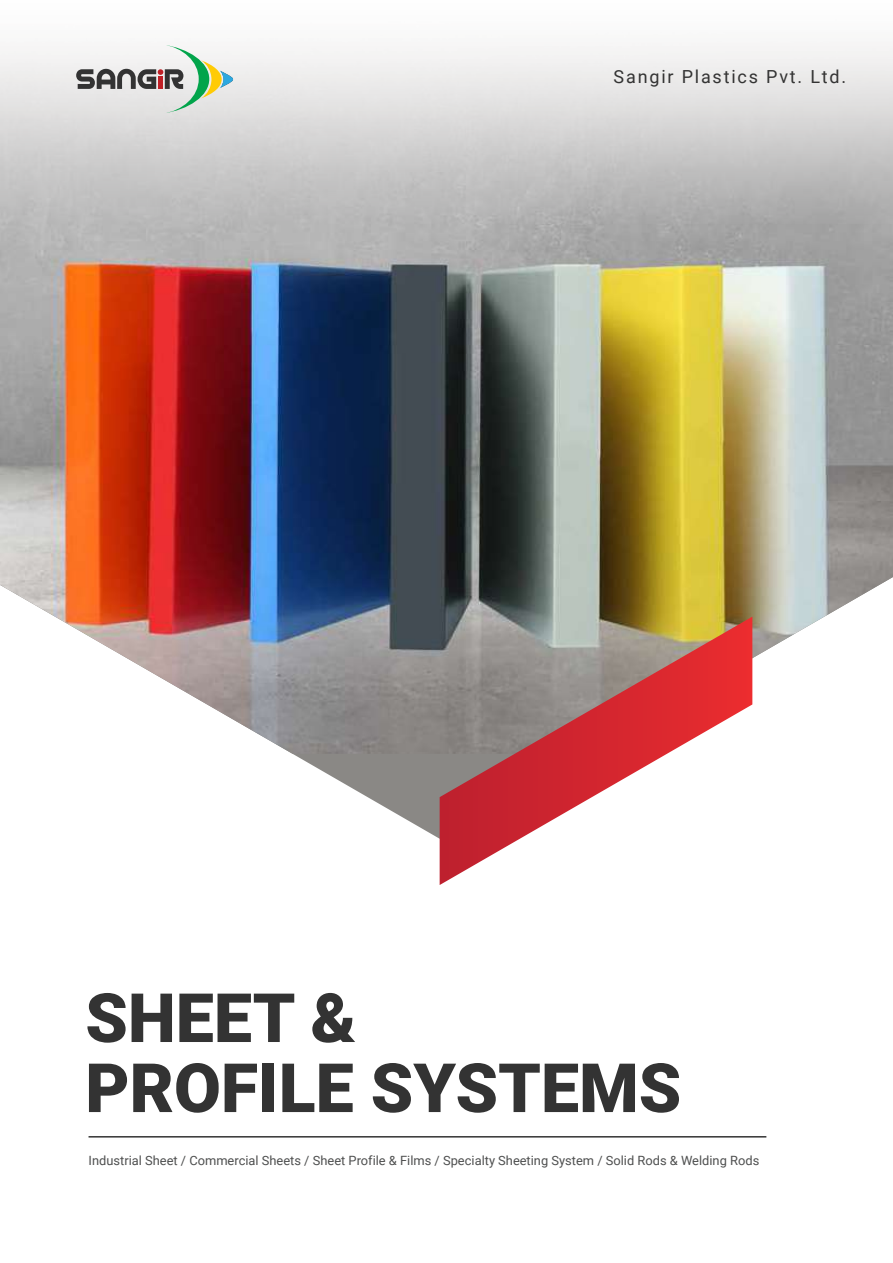
<style>
.page{position:relative;width:893px;height:1263px;background:#fff}
.page>*{position:absolute;margin:0;border:0;box-sizing:border-box;transform-origin:0 0}
.t1{font:900 68.1px/70.1px "Roboto";color:#333}
.t2{font:18px "Roboto";letter-spacing:.1em;color:#333}
.t3{font:12.75px "Roboto";color:#4e4f4f}
</style>
<div class="page">
<svg style="left:293px;top:754px;width:147px;height:85px"></svg>
<img style="left:0;top:223px;width:893px;height:531px">
<svg style="left:440px;top:617px;width:312px;height:268px"></svg>
<div style="left:0;top:0;width:893px;height:223px;background:linear-gradient(to bottom,#fff,#b2b1b1)"></div>
<svg style="left:76px;top:44px;width:157px;height:70px"></svg>
<hr style="left:89px;top:1136px;width:677px;height:1px;background:#333">
<h2 class="t2" style="left:614px;top:64px;width:234px">Sangir Plastics Pvt. Ltd.</h2>
<h1 class="t1" style="left:85px;top:980px;width:597px">SHEET &amp;<br>PROFILE SYSTEMS</h1>
<p class="t3" style="left:89px;top:1151px;width:672px">Industrial Sheet / Commercial Sheets / Sheet Profile &amp; Films / Specialty Sheeting System / Solid Rods &amp; Welding Rods</p>
</div>
